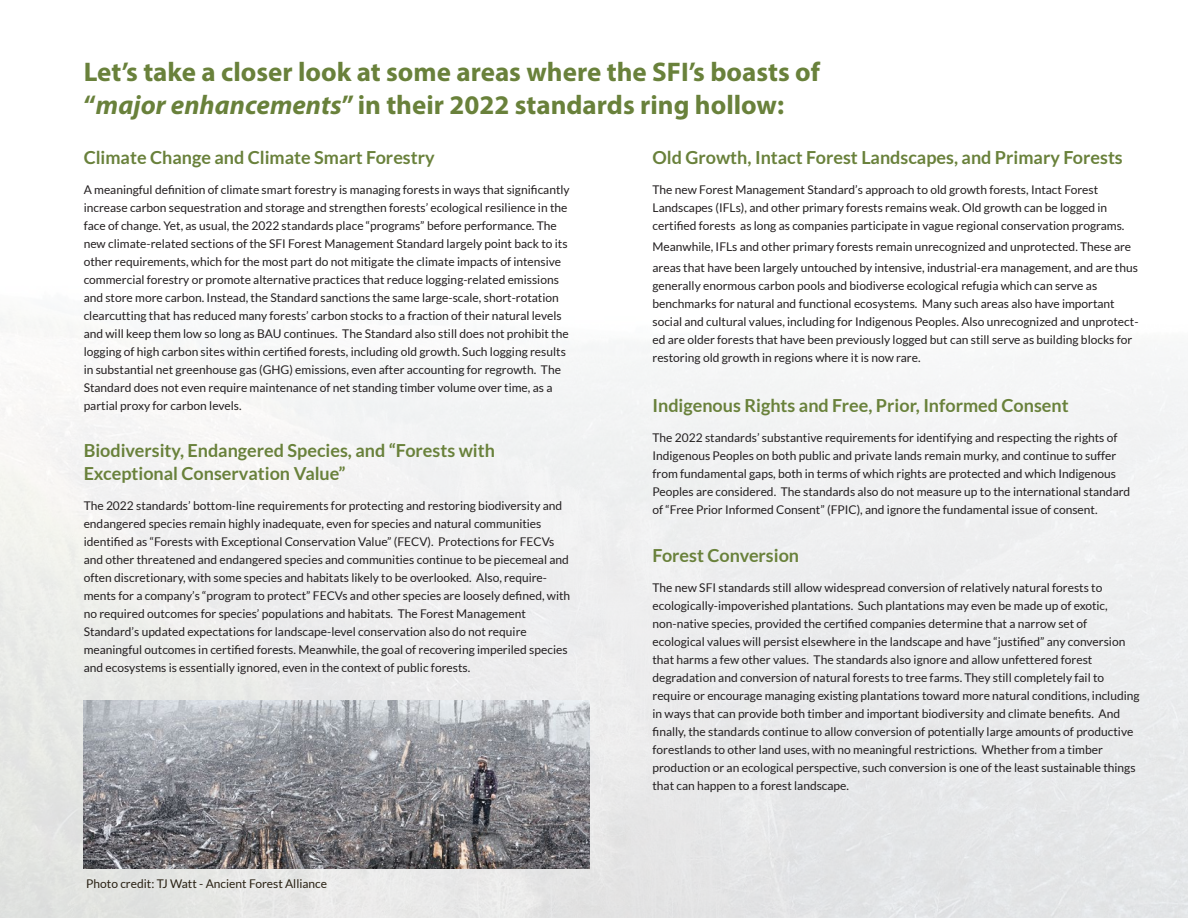
<style>
.page{position:relative;width:1188px;height:918px;background:#fff}
.page>*{position:absolute;margin:0;border:0;box-sizing:border-box;transform-origin:0 0}
.t1{font:700 27px/32.4px "Myriad Pro";color:#69813b}
.t2{font:700 18px/22.5px "Lato";color:#69813b}
.t3{font:12px/18px "Lato";color:#231f20}
.t4{font:12px "Lato";color:#292113}
.s1{font-style:italic}
</style>
<div class="page">
<div style="left:0;top:0;width:1188px;height:918px;background:linear-gradient(to bottom,#fff,#e2e3e4)"></div>
<img style="left:84px;top:700px;width:506px;height:168px">
<h1 class="t1" style="left:84px;top:55px;width:738px">Let’s take a closer look at some areas where the SFI’s boasts of “<span class="s1">major enhancements</span>” in their 2022 standards ring hollow:</h1>
<h2 class="t2" style="left:84px;top:146px;width:353px">Climate Change and Climate Smart Forestry</h2>
<p class="t3" style="left:84px;top:180px;width:488px">A meaningful definition of climate smart forestry is managing forests in ways that significantly increase carbon sequestration and storage and strengthen forests’ ecological resilience in the face of change. Yet, as usual, the 2022 standards place “programs” before performance. The new climate-related sections of the SFI Forest Management Standard largely point back to its other requirements, which for the most part do not mitigate the climate impacts of intensive commercial forestry or promote alternative practices that reduce logging-related emissions and store more carbon. Instead, the Standard sanctions the same large-scale, short-rotation clearcutting that has reduced many forests’ carbon stocks to a fraction of their natural levels and will keep them low so long as BAU continues. The Standard also still does not prohibit the logging of high carbon sites within certified forests, including old growth. Such logging results in substantial net greenhouse gas (GHG) emissions, even after accounting for regrowth. The Standard does not even require maintenance of net standing timber volume over time, as a partial proxy for carbon levels.</p>
<h2 class="t2" style="left:84px;top:439px;width:413px">Biodiversity, Endangered Species, and “Forests with<br>Exceptional Conservation Value”</h2>
<p class="t3" style="left:84px;top:496px;width:488px">The 2022 standards’ bottom-line requirements for protecting and restoring biodiversity and endangered species remain highly inadequate, even for species and natural communities identified as “Forests with Exceptional Conservation Value” (FECV). Protections for FECVs and other threatened and endangered species and communities continue to be piecemeal and often discretionary, with some species and habitats likely to be overlooked. Also, require&shy;ments for a company’s “program to protect” FECVs and other species are loosely defined, with no required outcomes for species’ populations and habitats. The Forest Management Standard’s updated expectations for landscape-level conservation also do not require meaningful outcomes in certified forests. Meanwhile, the goal of recovering imperiled species and ecosystems is essentially ignored, even in the context of public forests.</p>
<h2 class="t2" style="left:653px;top:146px;width:472px">Old Growth, Intact Forest Landscapes, and Primary Forests</h2>
<p class="t3" style="left:653px;top:180px;width:473px">The new Forest Management Standard’s approach to old growth forests, Intact Forest<br>Landscapes (IFLs), and other primary forests remains weak. Old growth can be logged in certified forests as long as companies participate in vague regional conservation programs.</p>
<p class="t3" style="left:653px;top:236px;width:487px;line-height:21px">Meanwhile, IFLs and other primary forests remain unrecognized and unprotected. These are areas that have been largely untouched by intensive, industrial-era management, and are thus</p>
<p class="t3" style="left:653px;top:276px;width:487px">generally enormous carbon pools and biodiverse ecological refugia which can serve as benchmarks for natural and functional ecosystems. Many such areas also have important social and cultural values, including for Indigenous Peoples. Also unrecognized and unprotect&shy;ed are older forests that have been previously logged but can still serve as building blocks for restoring old growth in regions where it is now rare.</p>
<h2 class="t2" style="left:653px;top:394px;width:418px">Indigenous Rights and Free, Prior, Informed Consent</h2>
<p class="t3" style="left:653px;top:428px;width:479px">The 2022 standards’ substantive requirements for identifying and respecting the rights of Indigenous Peoples on both public and private lands remain murky, and continue to suffer from fundamental gaps, both in terms of which rights are protected and which Indigenous Peoples are considered. The standards also do not measure up to the international standard of “Free Prior Informed Consent” (FPIC), and ignore the fundamental issue of consent.</p>
<h2 class="t2" style="left:653px;top:544px;width:148px">Forest Conversion</h2>
<p class="t3" style="left:653px;top:579px;width:489px">The new SFI standards still allow widespread conversion of relatively natural forests to ecologically-impoverished plantations. Such plantations may even be made up of exotic, non-native species, provided the certified companies determine that a narrow set of ecological values will persist elsewhere in the landscape and have “justified” any conversion that harms a few other values. The standards also ignore and allow unfettered forest degradation and conversion of natural forests to tree farms. They still completely fail to require or encourage managing existing plantations toward more natural conditions, including in ways that can provide both timber and important biodiversity and climate benefits. And finally, the standards continue to allow conversion of potentially large amounts of productive forestlands to other land uses, with no meaningful restrictions. Whether from a timber production or an ecological perspective, such conversion is one of the least sustainable things that can happen to a forest landscape.</p>
<p class="t4" style="left:86px;top:877px;width:242px">Photo credit: TJ Watt - Ancient Forest Alliance</p>
</div>
